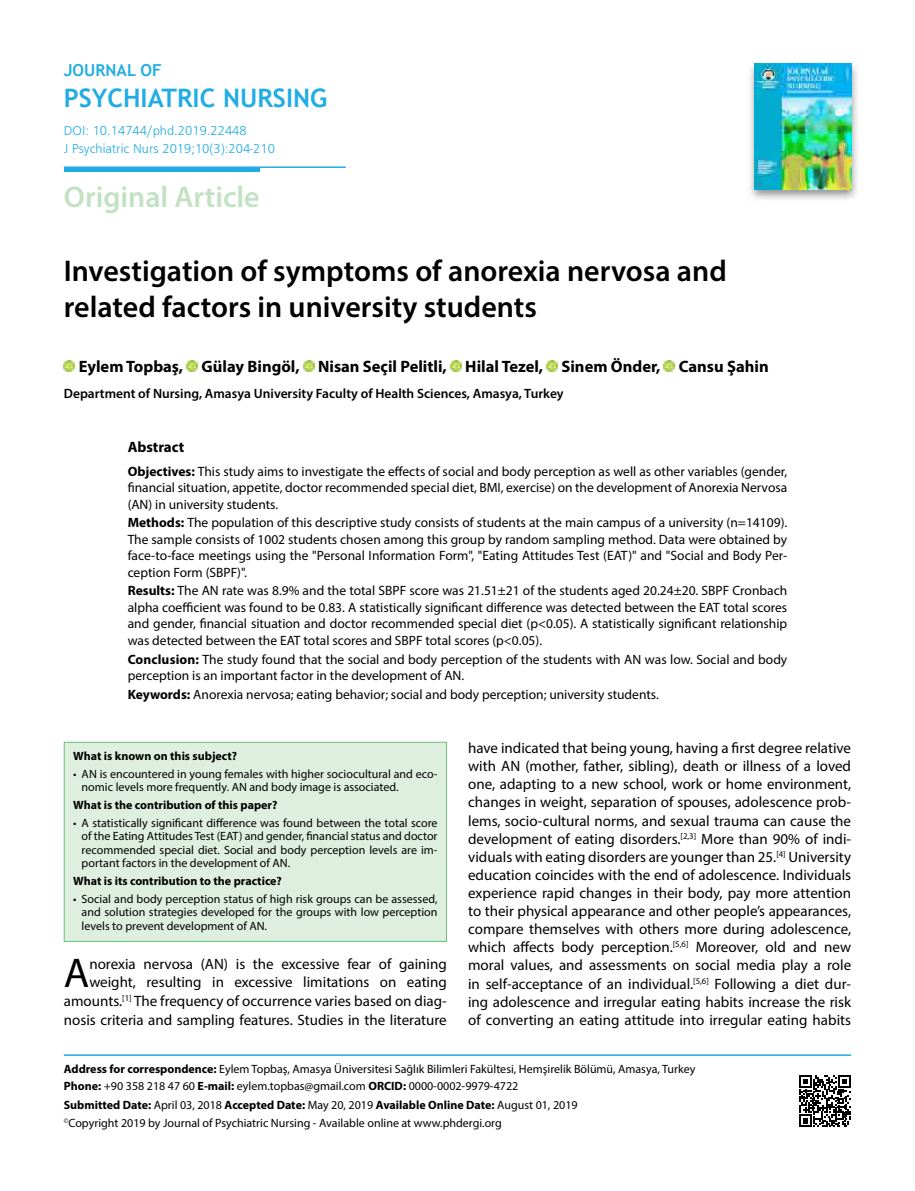
<style>
.page{position:relative;width:915px;height:1191px;background:#fff}
.page>*{position:absolute;margin:0;border:0;box-sizing:border-box;transform-origin:0 0}
.t1{font:41.7px "Myriad Pro";color:#000}
.t2{font:600 30px/36px "Myriad Pro";color:#000}
.t3{font:600 30px "Myriad Pro";color:#c3e2c3}
.t4{font:700 25.5px "Trebuchet MS";color:#21ade3}
.t5{font:700 16.5px "Myriad Pro";color:#000}
.t6{font:700 16.5px "Trebuchet MS";color:#21ade3}
.t7{font:15px/18.1px "Myriad Pro";color:#000;text-align:right}
.t8{font:700 15px "Myriad Pro";color:#000}
.t9{font:13.5px/16.5px "Myriad Pro";color:#000;text-align:justify}
.t10{font:600 13.5px "Myriad Pro";color:#000}
.t11{font:13.5px/18px "Frugal Normal Tr";color:#21ade3}
.t12{font:12px/13.5px "Myriad Pro";color:#000}
.t13{font:700 12px "Myriad Pro";color:#000}
.s1{font-weight:700}
</style>
<div class="page">
<hr style="left:64px;top:1054px;width:786px;height:2px;background:#21ade3">
<hr style="left:64px;top:166px;width:281px;height:2px;background:#21ade3">
<div style="left:64px;top:167px;width:195px;height:5px;background:#21ade3"></div>
<div style="left:746px;top:59px;width:112px;height:143px;background:#000;opacity:.45"></div>
<img style="left:754px;top:64px;width:96px;height:126px">
<svg style="left:64px;top:361px;width:11px;height:11px"></svg>
<svg style="left:186px;top:361px;width:12px;height:11px"></svg>
<svg style="left:303px;top:361px;width:11px;height:11px"></svg>
<svg style="left:450px;top:361px;width:11px;height:11px"></svg>
<svg style="left:546px;top:361px;width:11px;height:11px"></svg>
<svg style="left:663px;top:361px;width:11px;height:11px"></svg>
<div style="left:64px;top:742px;width:382px;height:199px;background:#dfefdf;border:1px solid #6bc077"></div>
<svg style="left:799px;top:1075px;width:51px;height:52px"></svg>
<p class="t6" style="left:64px;top:60px;width:99px">JOURNAL OF</p>
<h3 class="t4" style="left:64px;top:82px;width:265px">PSYCHIATRIC NURSING</h3>
<p class="t11" style="left:64px;top:122px;width:213px">DOI: 10.14744/phd.2019.22448<br>J Psychiatric Nurs 2019;10(3):204-210</p>
<h2 class="t3" style="left:64px;top:177px;width:197px">Original Article</h2>
<h2 class="t2" style="left:64px;top:252px;width:664px">Investigation of symptoms of anorexia nervosa and related factors in university students</h2>
<p class="t5" style="left:79px;top:355px;width:691px">Eylem Topbaş, Gülay Bingöl, Nisan Seçil Pelitli, Hilal Tezel, Sinem Önder, Cansu Şahin</p>
<p class="t10" style="left:64px;top:385px;width:501px">Department of Nursing, Amasya University Faculty of Health Sciences, Amasya, Turkey</p>
<p class="t8" style="left:128px;top:437px;width:58px">Abstract</p>
<p class="t9" style="left:128px;top:462px;width:661px"><span class="s1">Objectives:</span> This study aims to investigate the effects of social and body perception as well as other variables (gender, financial situation, appetite, doctor recommended special diet, BMI, exercise) on the development of Anorexia Nervosa (AN) in university students.</p>
<p class="t9" style="left:128px;top:514px;width:661px"><span class="s1">Methods:</span> The population of this descriptive study consists of students at the main campus of a university (n=14109).<br>The sample consists of 1002 students chosen among this group by random sampling method. Data were obtained by face-to-face meetings using the "Personal Information Form", "Eating Attitudes Test (EAT)" and "Social and Body Per&shy;ception Form (SBPF)".</p>
<p class="t9" style="left:128px;top:582px;width:661px"><span class="s1">Results:</span> The AN rate was 8.9% and the total SBPF score was 21.51±21 of the students aged 20.24±20. SBPF Cronbach alpha coefficient was found to be 0.83. A statistically significant difference was detected between the EAT total scores and gender, financial situation and doctor recommended special diet (p&lt;0.05). A statistically significant relationship was detected between the EAT total scores and SBPF total scores (p&lt;0.05).</p>
<p class="t9" style="left:128px;top:650px;width:661px"><span class="s1">Conclusion:</span> The study found that the social and body perception of the students with AN was low. Social and body perception is an important factor in the development of AN.</p>
<p class="t9" style="left:128px;top:685px;width:532px"><span class="s1">Keywords:</span> Anorexia nervosa; eating behavior; social and body perception; university students.</p>
<p class="t13" style="left:73px;top:748px;width:165px">What is known on this subject?</p>
<p class="t12" style="left:82px;top:767px;width:357px;text-indent:-9px">• AN is encountered in young females with higher sociocultural and eco&shy;nomic levels more frequently. AN and body image is associated.</p>
<p class="t13" style="left:73px;top:797px;width:206px">What is the contribution of this paper?</p>
<p class="t12" style="left:82px;top:816px;width:357px;text-align:justify;text-indent:-9px">• A statistically significant difference was found between the total score of the Eating Attitudes Test (EAT) and gender, financial status and doctor recommended special diet. Social and body perception levels are im&shy;portant factors in the development of AN.</p>
<p class="t13" style="left:73px;top:873px;width:210px">What is its contribution to the practice?</p>
<p class="t12" style="left:82px;top:892px;width:357px;text-align:justify;text-indent:-9px">• Social and body perception status of high risk groups can be assessed, and solution strategies developed for the groups with low perception levels to prevent development of AN.</p>
<p class="t7" style="left:64px;top:954px;width:384px">norexia nervosa (AN) is the excessive fear of gaining weight, resulting in excessive limitations on eating amounts.<sup>[1]</sup> The frequency of occurrence varies based on diag&shy;nosis criteria and sampling features. Studies in the literature</p>
<h1 class="t1" style="left:64px;top:947px;width:27px">A</h1>
<p class="t7" style="left:468px;top:739px;width:384px;text-align:justify">have indicated that being young, having a first degree relative with AN (mother, father, sibling), death or illness of a loved one, adapting to a new school, work or home environment, changes in weight, separation of spouses, adolescence prob&shy;lems, socio-cultural norms, and sexual trauma can cause the development of eating disorders.<sup>[2,3]</sup> More than 90% of indi&shy;viduals with eating disorders are younger than 25.<sup>[4]</sup> University education coincides with the end of adolescence. Individuals experience rapid changes in their body, pay more attention to their physical appearance and other people’s appearances, compare themselves with others more during adolescence, which affects body perception.<sup>[5,6]</sup> Moreover, old and new moral values, and assessments on social media play a role in self-acceptance of an individual.<sup>[5,6]</sup> Following a diet dur&shy;ing adolescence and irregular eating habits increase the risk of converting an eating attitude into irregular eating habits</p>
<p class="t12" style="left:64px;top:1061px;width:632px;line-height:16.5px"><span class="s1">Address for correspondence:</span> Eylem Topbaş, Amasya Üniversitesi Sağlık Bilimleri Fakültesi, Hemşirelik Bölümü, Amasya, Turkey<br><span class="s1">Phone:</span> +90 358 218 47 60 <span class="s1">E-mail:</span> eylem.topbas@gmail.com <span class="s1">ORCID:</span> 0000-0002-9979-4722</p>
<p class="t12" style="left:64px;top:1095px;width:515px;line-height:18.6px"><span class="s1">Submitted Date:</span> April 03, 2018 <span class="s1">Accepted Date:</span> May 20, 2019 <span class="s1">Available Online Date:</span> August 01, 2019 <sup>©</sup>Copyright 2019 by Journal of Psychiatric Nursing - Available online at www.phdergi.org</p>
</div>
